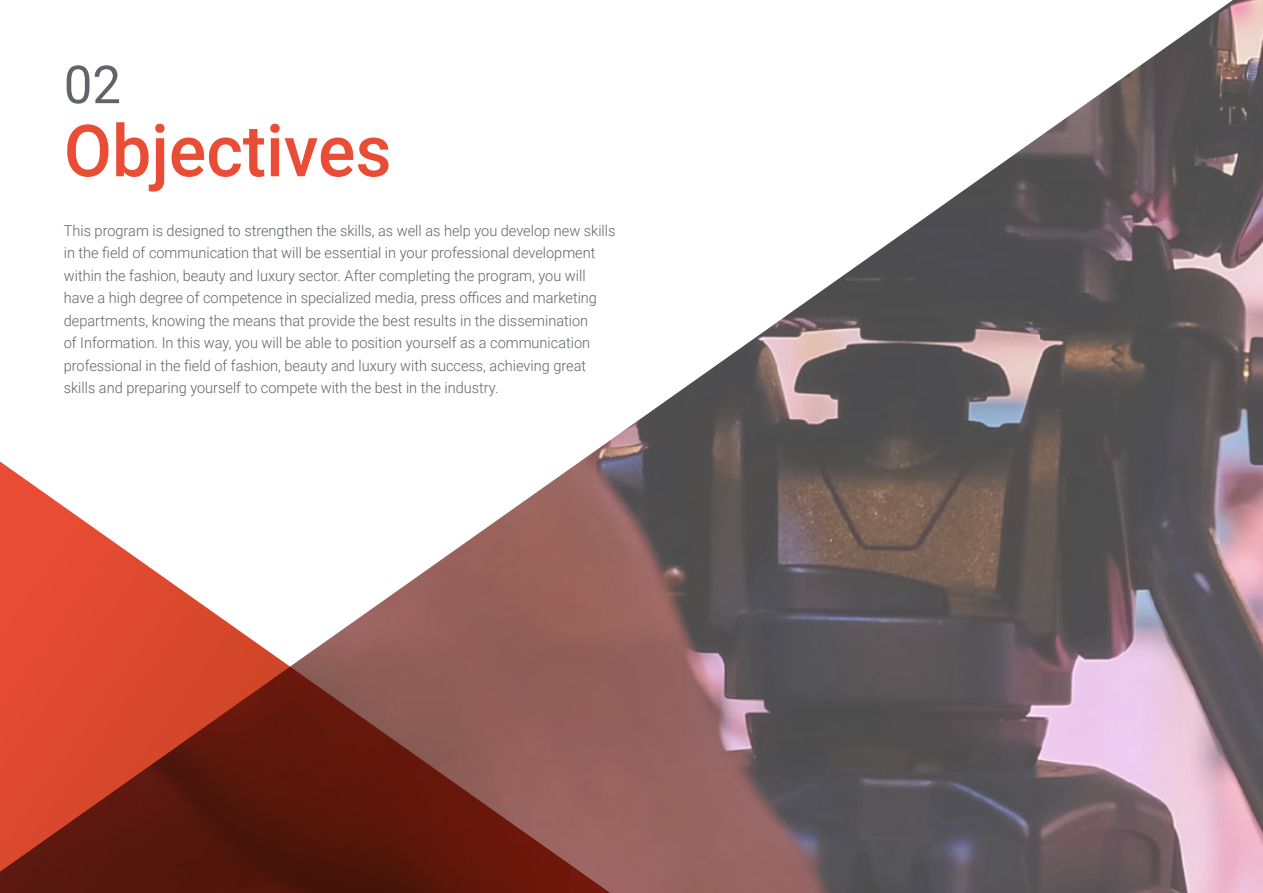
<style>
.page{position:relative;width:1263px;height:893px;background:#fff}
.page>*{position:absolute;margin:0;border:0;box-sizing:border-box;transform-origin:0 0}
.t1{font:500 72px "Roboto";color:#e94d35}
.t2{font:52.5px "Roboto";color:#61646a}
.t3{font:300 15px/22.5px "Roboto";color:#61646a}
</style>
<div class="page">
<img style="left:602px;top:0;width:661px;height:893px">
<svg style="left:0;top:446px;width:640px;height:447px"></svg>
<h2 class="t2" style="left:64px;top:48px;width:59px">02</h2>
<h1 class="t1" style="left:64px;top:100px;width:329px">Objectives</h1>
<p class="t3" style="left:64px;top:218px;width:553px">This program is designed to strengthen the skills, as well as help you develop new skills in the field of communication that will be essential in your professional development within the fashion, beauty and luxury sector. After completing the program, you will have a high degree of competence in specialized media, press offices and marketing departments, knowing the means that provide the best results in the dissemination<br>of Information. In this way, you will be able to position yourself as a communication professional in the field of fashion, beauty and luxury with success, achieving great skills and preparing yourself to compete with the best in the industry.</p>
</div>
